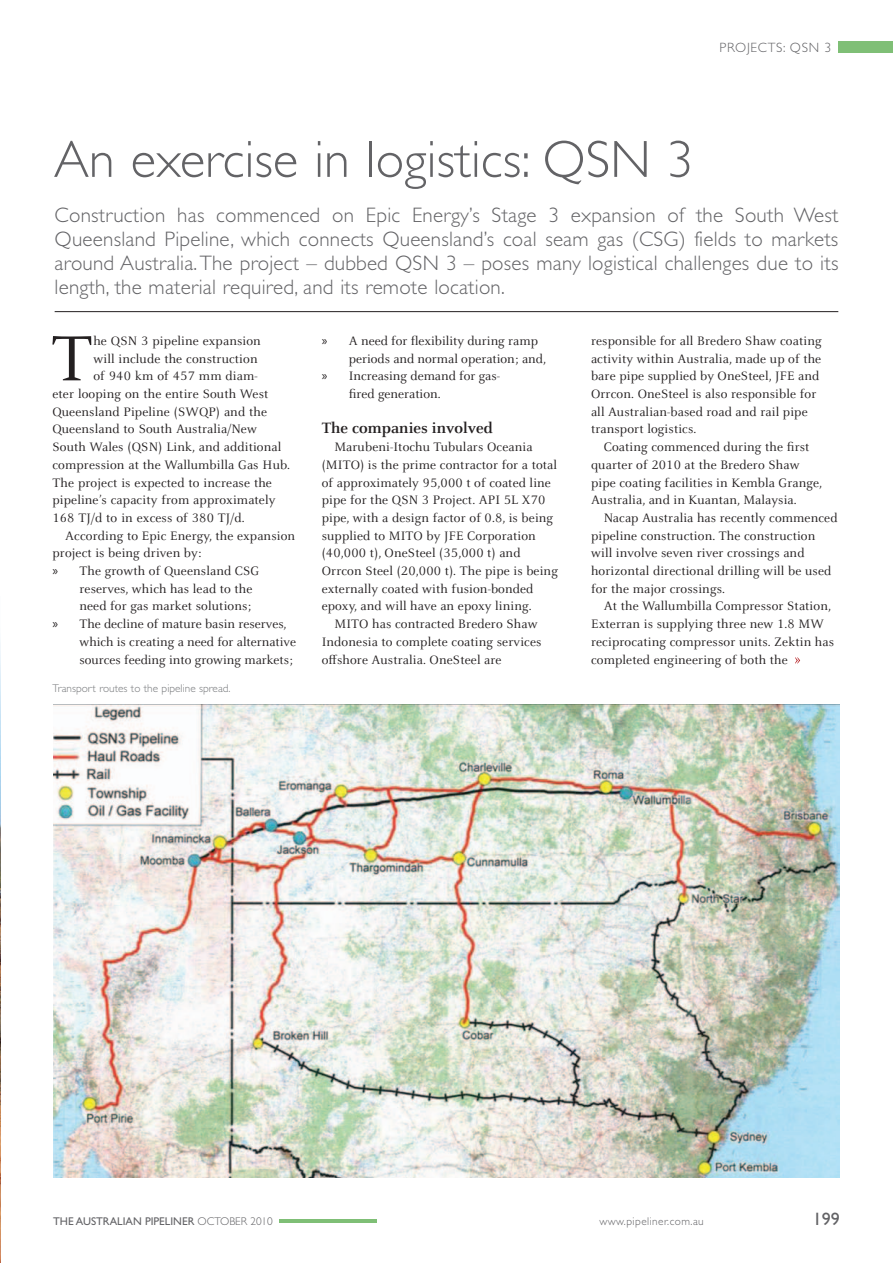
<style>
.page{position:relative;width:893px;height:1263px;background:#fff}
.page>*{position:absolute;margin:0;border:0;box-sizing:border-box;transform-origin:0 0}
.First_Paragraph{font:70.2px "Celeste OT";color:#231f20}
.t1{font:300 52.5px "Gill Sans";color:#636366}
.Preamble{font:300 21px/24px "Gill Sans";letter-spacing:.01em;color:#636366;text-align:justify}
.t2{font:18px "Gill Sans";color:#636366}
.Subheading{font:700 16.5px "Celeste OT";color:#231f20}
.Body_text{font:13.5px/17.7px "Celeste OT";letter-spacing:.01em;color:#231f20}
.First_Paragraph-2{font:13.5px "Celeste OT";letter-spacing:.01em;color:#231f20}
.Dot_Point{font:13.5px/17.7px "Celeste OT";color:#231f20}
.t3{font:300 13.5px "Gill Sans";letter-spacing:.05em;color:#636366}
.t4{font:300 11.25px "Gill Sans";color:#76787b}
.t5{font:11.25px "Gill Sans";color:#636366}
.t6{font:300 11.25px "Gill Sans";letter-spacing:.04em;color:#636366}
.s1{font-family:"Myriad Pro"}
.s2{font-weight:300}
</style>
<div class="page">
<img style="left:0;top:641px;width:1px;height:622px">
<hr style="left:55px;top:311px;width:783px;height:1px;background:#231f20">
<svg style="left:795px;top:657px;width:5px;height:7px"></svg>
<hr style="left:279px;top:1219px;width:98px;height:3px;background:#7fbf76">
<div style="left:839px;top:41px;width:54px;height:12px;background:#7fbf76"></div>
<img style="left:53px;top:705px;width:786px;height:473px">
<p class="t3" style="left:719px;top:40px;width:113px">PROJECTS: QSN 3</p>
<p class="t1" style="left:54px;top:130px;width:641px">An exercise in logistics: QSN 3</p>
<p class="Preamble" style="left:55px;top:204px;width:785px">Construction has commenced on Epic Energy’s Stage 3 expansion of the South West Queensland Pipeline, which connects Queensland’s coal seam gas (CSG) fields to markets around Australia. The project – dubbed QSN 3 – poses many logistical challenges due to its length, the material required, and its remote location.</p>
<p class="First_Paragraph" style="left:51px;top:317px;width:43px">T</p>
<p class="First_Paragraph-2" style="left:93px;top:333px;width:169px">he QSN 3 pipeline expansion</p>
<p class="Dot_Point" style="left:349px;top:332px;width:199px;text-indent:-27px"><span class="s1">»</span> A need for flexibility during ramp periods and normal operation; and,</p>
<p class="Dot_Point" style="left:349px;top:367px;width:153px;text-indent:-27px"><span class="s1">»</span> Increasing demand for gas&shy;fired generation.</p>
<p class="Subheading" style="left:322px;top:419px;width:173px">The companies involved</p>
<p class="Body_text" style="left:322px;top:438px;width:238px;text-indent:13px">Marubeni-Itochu Tubulars Oceania (MITO) is the prime contractor for a total of approximately 95,000 t of coated line pipe for the QSN 3 Project. API 5L X70 pipe, with a design factor of 0.8, is being supplied to MITO by JFE Corporation (40,000 t), OneSteel (35,000 t) and Orrcon Steel (20,000 t). The pipe is being externally coated with fusion-bonded epoxy, and will have an epoxy lining.</p>
<p class="Body_text" style="left:322px;top:615px;width:221px;text-indent:13px">MITO has contracted Bredero Shaw<br>Indonesia to complete coating services offshore Australia. OneSteel are</p>
<p class="Body_text" style="left:591px;top:332px;width:232px">responsible for all Bredero Shaw coating activity within Australia, made up of the bare pipe supplied by OneSteel, JFE and Orrcon. OneSteel is also responsible for all Australian-based road and rail pipe transport logistics.</p>
<p class="Body_text" style="left:591px;top:438px;width:233px;text-indent:13px">Coating commenced during the first quarter of 2010 at the Bredero Shaw pipe coating facilities in Kembla Grange, Australia, and in Kuantan, Malaysia.</p>
<p class="Body_text" style="left:591px;top:509px;width:248px;text-indent:13px">Nacap Australia has recently commenced pipeline construction. The construction will involve seven river crossings and horizontal directional drilling will be used for the major crossings.</p>
<p class="Body_text" style="left:591px;top:597px;width:245px;text-indent:13px">At the Wallumbilla Compressor Station, Exterran is supplying three new 1.8 MW reciprocating compressor units. Zektin has completed engineering of both the</p>
<p class="First_Paragraph-2" style="left:93px;top:351px;width:166px">will include the construction</p>
<p class="First_Paragraph-2" style="left:93px;top:368px;width:166px">of 940 km of 457 mm diam-</p>
<p class="First_Paragraph-2" style="left:52px;top:386px;width:218px">eter looping on the entire South West</p>
<p class="First_Paragraph-2" style="left:52px;top:404px;width:216px">Queensland Pipeline (SWQP) and the</p>
<p class="First_Paragraph-2" style="left:52px;top:421px;width:206px">Queensland to South Australia/New</p>
<p class="First_Paragraph-2" style="left:52px;top:439px;width:230px">South Wales (QSN) Link, and additional</p>
<p class="First_Paragraph-2" style="left:52px;top:457px;width:239px">compression at the Wallumbilla Gas Hub.</p>
<p class="First_Paragraph-2" style="left:52px;top:474px;width:221px">The project is expected to increase the</p>
<p class="First_Paragraph-2" style="left:52px;top:492px;width:225px">pipeline’s capacity from approximately</p>
<p class="First_Paragraph-2" style="left:52px;top:510px;width:194px">168 TJ/d to in excess of 380 TJ/d.</p>
<p class="Body_text" style="left:52px;top:527px;width:244px;text-indent:13px">According to Epic Energy, the expansion project is being driven by:</p>
<p class="Dot_Point" style="left:79px;top:562px;width:181px;text-indent:-27px"><span class="s1">»</span> The growth of Queensland CSG reserves, which has lead to the need for gas market solutions;</p>
<p class="Dot_Point" style="left:79px;top:615px;width:218px;text-indent:-27px"><span class="s1">»</span> The decline of mature basin reserves, which is creating a need for alternative sources feeding into growing markets;</p>
<p class="t4" style="left:52px;top:682px;width:180px">Transport routes to the pipeline spread.</p>
<p class="t5" style="left:53px;top:1214px;width:221px">THE AUSTRALIAN PIPELINER <span class="s2">OCTOBER 2010</span></p>
<p class="t6" style="left:599px;top:1214px;width:106px">www.pipeliner.com.au</p>
<p class="t2" style="left:813px;top:1208px;width:28px">199</p>
</div>
